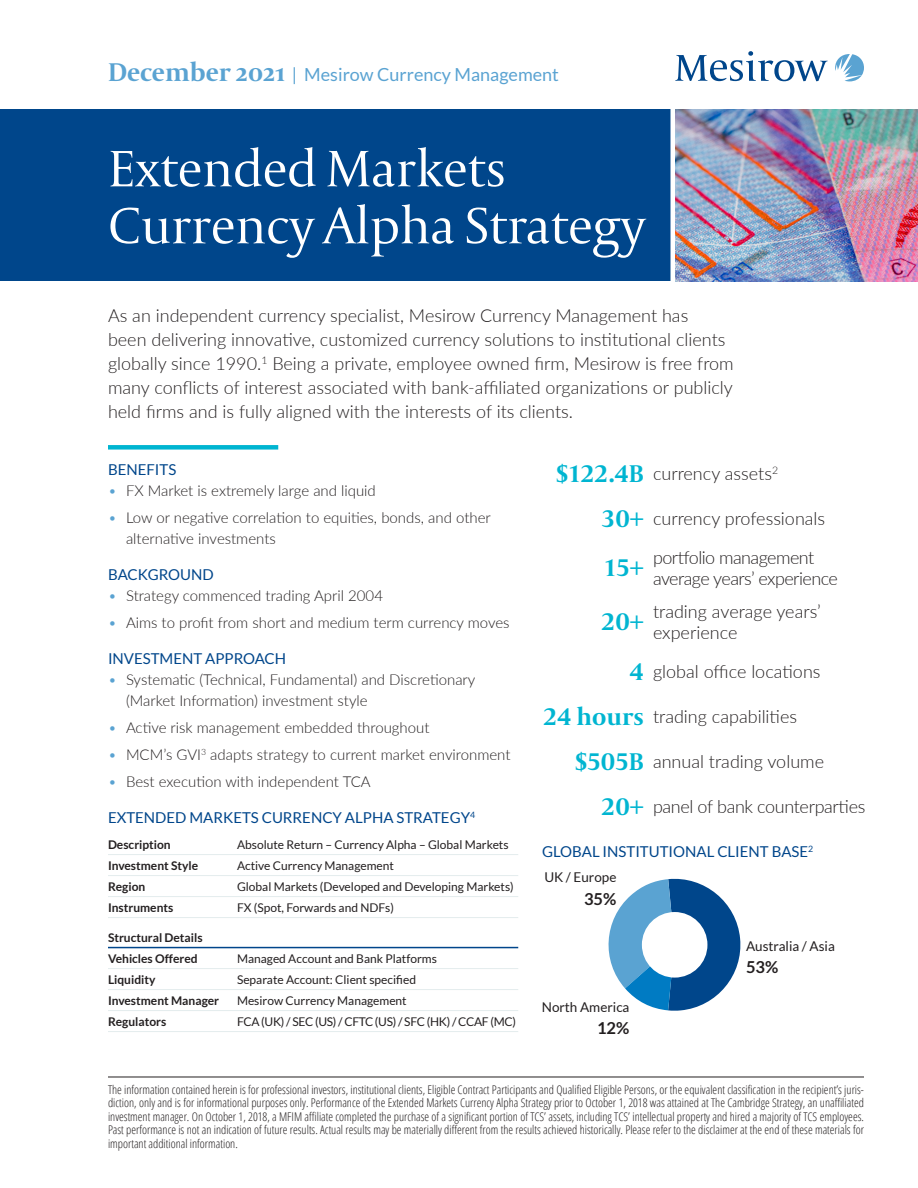
<style>
.page{position:relative;width:918px;height:1188px;background:#fff}
.page>*{position:absolute;margin:0;border:0;box-sizing:border-box;transform-origin:0 0}
._1___Interior_page_t{font:300 54px/57px "Capitolium 2";letter-spacing:-.015em;color:#fff}
._3_Body{font:700 25.5px "Capitolium 2";color:#00b5d1}
._1_Intro_Paragraph_n{font:300 18px/24px "Lato";color:#231f20}
._3_Body-2{font:300 18px/21px "Lato";color:#231f20}
._3_Body-3{font:300 18px/21px "Lato";letter-spacing:-.03em;color:#231f20}
.t1{font:18px "Lato";color:#5aa3d2}
._3_Body-4{font:300 18px "Lato";letter-spacing:-.02em;color:#231f20}
._2_Sidebar_Text{font:700 16.5px "Lato";color:#231f20}
.t2{font:300 15px/21px "Lato";color:#231f20}
._3_Subhead_L2{font:15px "Lato";color:#00468b}
._2_Sidebar_Header__r{font:15px "Lato";color:#00468b}
._2_Sidebar_Text-2{font:13.5px "Lato";color:#231f20}
._9_Footnote_with_rul{font:300 condensed 12px/13.5px "Open Sans";color:#231f20;text-align:justify}
._4_Table_text_LEFT_8{font:12px "Lato";color:#231f20}
._4_Table_header_LEFT{font:700 12px "Lato";color:#231f20}
._4_Table_text_LEFT_8-2{font:12px "Lato";letter-spacing:-.025em;color:#231f20}
.s1{font-family:"Capitolium 2";font-weight:700;font-size:27px}
.s2{color:#5aa3d2}
</style>
<div class="page">
<svg style="left:835px;top:54px;width:29px;height:27px"></svg>
<svg style="left:675px;top:51px;width:153px;height:30px"></svg>
<div style="left:0;top:110px;width:918px;height:171px;background:#00468b"></div>
<img style="left:675px;top:110px;width:243px;height:171px">
<div style="left:670px;top:108px;width:5px;height:180px;background:#fff"></div>
<hr style="left:108px;top:1077px;width:756px;height:1px;background:#231f20">
<div style="left:108px;top:445px;width:170px;height:5px;background:#00b5d1"></div>
<hr style="left:108px;top:947px;width:129px;height:1px;background:#00468b">
<hr style="left:237px;top:947px;width:281px;height:1px;background:#00468b">
<hr style="left:108px;top:854px;width:129px;height:1px;background:#e4eced">
<hr style="left:237px;top:854px;width:281px;height:1px;background:#e4eced">
<hr style="left:108px;top:875px;width:129px;height:1px;background:#e4eced">
<hr style="left:237px;top:875px;width:281px;height:1px;background:#e4eced">
<hr style="left:108px;top:896px;width:129px;height:1px;background:#e4eced">
<hr style="left:237px;top:896px;width:281px;height:1px;background:#e4eced">
<hr style="left:108px;top:917px;width:129px;height:1px;background:#e4eced">
<hr style="left:237px;top:917px;width:281px;height:1px;background:#e4eced">
<hr style="left:108px;top:968px;width:129px;height:1px;background:#e4eced">
<hr style="left:237px;top:968px;width:281px;height:1px;background:#e4eced">
<hr style="left:108px;top:989px;width:129px;height:1px;background:#e4eced">
<hr style="left:237px;top:989px;width:281px;height:1px;background:#e4eced">
<hr style="left:108px;top:1010px;width:129px;height:1px;background:#e4eced">
<hr style="left:237px;top:1010px;width:281px;height:1px;background:#e4eced">
<hr style="left:108px;top:1031px;width:129px;height:1px;background:#e4eced">
<hr style="left:237px;top:1031px;width:281px;height:1px;background:#e4eced">
<svg style="left:609px;top:879px;width:131px;height:132px"></svg>
<div style="left:642px;top:912px;width:65px;height:66px;background:#fff;border-radius:50%"></div>
<h3 class="t1" style="left:108px;top:64px;width:452px"><span class="s1">December 2021</span> | Mesirow Currency Management</h3>
<p class="_1___Interior_page_t" style="left:108px;top:139px;width:539px">Extended Markets<br>Currency Alpha Strategy</p>
<p class="_1_Intro_Paragraph_n" style="left:108px;top:303px;width:627px">As an independent currency specialist, Mesirow Currency Management has<br>been delivering innovative, customized currency solutions to institutional clients globally since 1990.<sup>1</sup> Being a private, employee owned firm, Mesirow is free from many conflicts of interest associated with bank-affiliated organizations or publicly held firms and is fully aligned with the interests of its clients.</p>
<p class="_2_Sidebar_Header__r" style="left:108px;top:461px;width:70px">BENEFITS</p>
<p class="t2" style="left:108px;top:480px;width:269px"><span class="s2">•</span> FX Market is extremely large and liquid</p>
<p class="t2" style="left:126px;top:507px;width:366px;text-indent:-18px"><span class="s2">•</span> Low or negative correlation to equities, bonds, and other alternative investments</p>
<p class="_3_Subhead_L2" style="left:108px;top:566px;width:107px">BACKGROUND</p>
<p class="t2" style="left:108px;top:585px;width:277px"><span class="s2">•</span> Strategy commenced trading April 2004</p>
<p class="t2" style="left:108px;top:612px;width:403px"><span class="s2">•</span> Aims to profit from short and medium term currency moves</p>
<p class="_3_Subhead_L2" style="left:108px;top:650px;width:180px">INVESTMENT APPROACH</p>
<p class="t2" style="left:126px;top:669px;width:351px;text-indent:-18px"><span class="s2">•</span> Systematic (Technical, Fundamental) and Discretionary (Market Information) investment style</p>
<p class="t2" style="left:108px;top:717px;width:323px"><span class="s2">•</span> Active risk management embedded throughout</p>
<p class="t2" style="left:108px;top:744px;width:404px"><span class="s2">•</span> MCM’s GVI<sup>3</sup> adapts strategy to current market environment</p>
<p class="t2" style="left:108px;top:771px;width:264px"><span class="s2">•</span> Best execution with independent TCA</p>
<p class="_3_Subhead_L2" style="left:108px;top:809px;width:369px">EXTENDED MARKETS CURRENCY ALPHA STRATEGY<sup>4</sup></p>
<p class="_4_Table_header_LEFT" style="left:108px;top:837px;width:64px">Description</p>
<p class="_4_Table_text_LEFT_8" style="left:237px;top:838px;width:273px">Absolute Return – Currency Alpha – Global Markets</p>
<p class="_4_Table_header_LEFT" style="left:108px;top:859px;width:92px">Investment Style</p>
<p class="_4_Table_text_LEFT_8" style="left:237px;top:859px;width:159px">Active Currency Management</p>
<p class="_4_Table_header_LEFT" style="left:108px;top:880px;width:39px">Region</p>
<p class="_4_Table_text_LEFT_8" style="left:237px;top:880px;width:278px">Global Markets (Developed and Developing Markets)</p>
<p class="_4_Table_header_LEFT" style="left:108px;top:901px;width:67px">Instruments</p>
<p class="_4_Table_text_LEFT_8" style="left:237px;top:901px;width:159px">FX (Spot, Forwards and NDFs)</p>
<p class="_4_Table_header_LEFT" style="left:108px;top:930px;width:96px">Structural Details</p>
<p class="_4_Table_header_LEFT" style="left:108px;top:952px;width:91px">Vehicles Offered</p>
<p class="_4_Table_text_LEFT_8" style="left:237px;top:952px;width:201px">Managed Account and Bank Platforms</p>
<p class="_4_Table_header_LEFT" style="left:108px;top:973px;width:49px">Liquidity</p>
<p class="_4_Table_text_LEFT_8" style="left:237px;top:973px;width:181px">Separate Account: Client specified</p>
<p class="_4_Table_header_LEFT" style="left:108px;top:994px;width:113px">Investment Manager</p>
<p class="_4_Table_text_LEFT_8" style="left:237px;top:994px;width:171px">Mesirow Currency Management</p>
<p class="_4_Table_header_LEFT" style="left:108px;top:1015px;width:60px">Regulators</p>
<p class="_4_Table_text_LEFT_8-2" style="left:237px;top:1015px;width:281px">FCA (UK) / SEC (US) / CFTC (US) / SFC (HK) / CCAF (MC)</p>
<p class="_3_Body" style="left:556px;top:456px;width:89px">$122.4B</p>
<p class="_3_Body-2" style="left:653px;top:462px;width:127px">currency assets<sup>2</sup></p>
<p class="_3_Body" style="left:602px;top:501px;width:44px">30+</p>
<p class="_3_Body-2" style="left:653px;top:507px;width:174px">currency professionals</p>
<p class="_3_Body" style="left:604px;top:551px;width:41px">15+</p>
<p class="_3_Body-3" style="left:653px;top:546px;width:186px">portfolio management average years’ experience</p>
<p class="_3_Body" style="left:602px;top:605px;width:44px">20+</p>
<p class="_3_Body-2" style="left:653px;top:600px;width:169px">trading average years’ experience</p>
<p class="_3_Body" style="left:630px;top:654px;width:16px">4</p>
<p class="_3_Body-2" style="left:653px;top:660px;width:169px">global office locations</p>
<p class="_3_Body" style="left:544px;top:699px;width:102px">24 hours</p>
<p class="_3_Body-2" style="left:653px;top:705px;width:146px">trading capabilities</p>
<p class="_3_Body" style="left:575px;top:744px;width:70px">$505B</p>
<p class="_3_Body-2" style="left:653px;top:750px;width:173px">annual trading volume</p>
<p class="_3_Body" style="left:602px;top:789px;width:44px">20+</p>
<p class="_3_Body-4" style="left:653px;top:794px;width:214px">panel of bank counterparties</p>
<p class="_3_Subhead_L2" style="left:542px;top:843px;width:273px">GLOBAL INSTITUTIONAL CLIENT BASE<sup>2</sup></p>
<p class="_2_Sidebar_Text-2" style="left:544px;top:870px;width:74px">UK / Europe</p>
<p class="_2_Sidebar_Text" style="left:584px;top:889px;width:34px">35%</p>
<p class="_2_Sidebar_Text-2" style="left:542px;top:999px;width:89px">North America</p>
<p class="_2_Sidebar_Text" style="left:597px;top:1019px;width:34px">12%</p>
<p class="_2_Sidebar_Text-2" style="left:746px;top:939px;width:90px">Australia / Asia</p>
<p class="_2_Sidebar_Text" style="left:746px;top:958px;width:34px">53%</p>
<p class="_9_Footnote_with_rul" style="left:108px;top:1082px;width:758px">The information contained herein is for professional investors, institutional clients, Eligible Contract Participants and Qualified Eligible Persons, or the equivalent classification in the recipient’s juris&shy;diction, only and is for informational purposes only. Performance of the Extended Markets Currency Alpha Strategy prior to October 1, 2018 was attained at The Cambridge Strategy, an unaffiliated investment manager. On October 1, 2018, a MFIM affiliate completed the purchase of a significant portion of TCS’ assets, including TCS’ intellectual property and hired a majority of TCS employees.<br>Past performance is not an indication of future results. Actual results may be materially different from the results achieved historically. Please refer to the disclaimer at the end of these materials for important additional information.</p>
</div>
